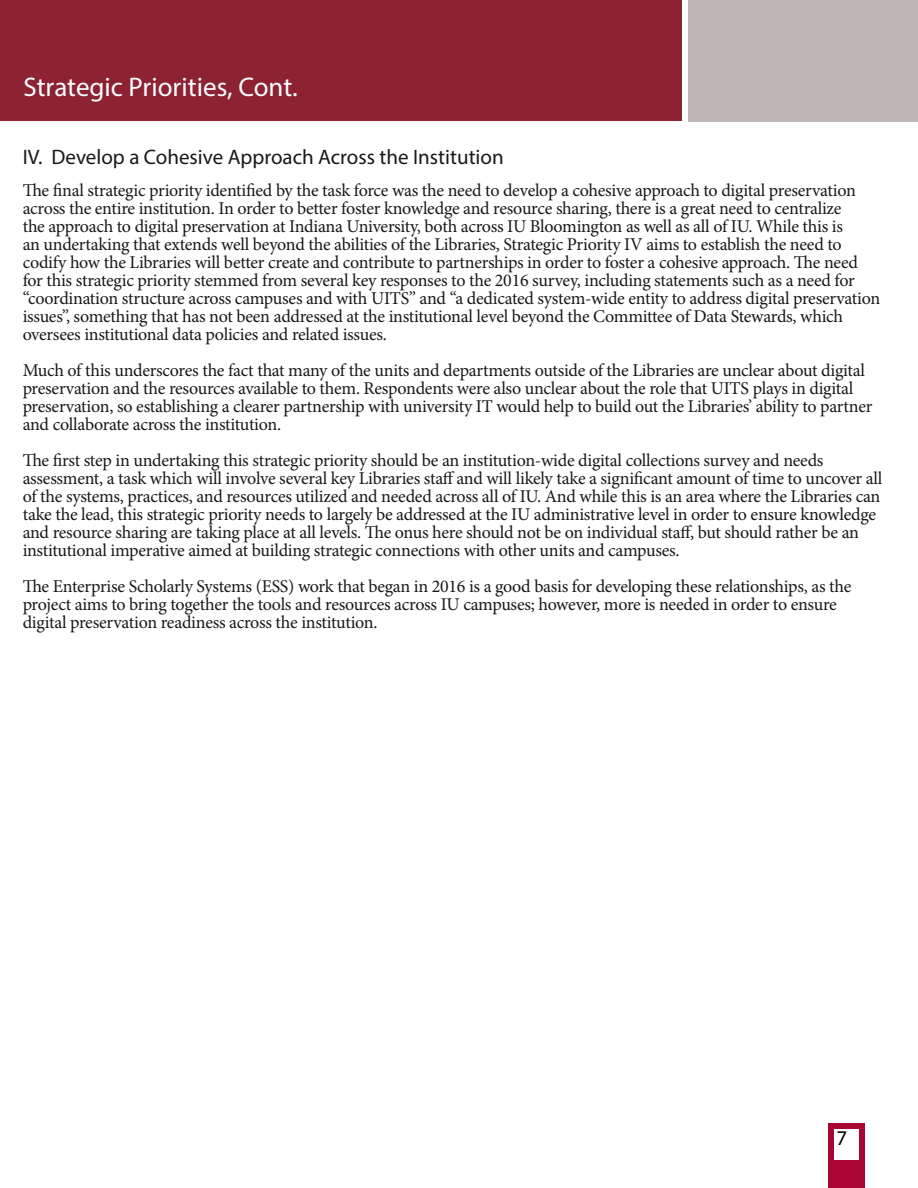
<style>
.page{position:relative;width:918px;height:1188px;background:#fff}
.page>*{position:absolute;margin:0;border:0;box-sizing:border-box;transform-origin:0 0}
.t1{font:27px "Myriad Pro";color:#fafdff}
.t2{font:21px "Myriad Pro";color:#19191a}
.t3{font:21px "Myriad Pro";color:#000}
.t4{font:18px/18px "Minion Pro";letter-spacing:-.015em;color:#19191a}
</style>
<div class="page">
<div style="left:0;top:0;width:682px;height:122px;background:#8c2232"></div>
<svg style="left:828px;top:1124px;width:36px;height:64px;fill:#a90533"></svg>
<div style="left:688px;top:0;width:230px;height:122px;background:#bbb5b4"></div>
<h1 class="t1" style="left:23px;top:70px;width:274px">Strategic Priorities, Cont.</h1>
<p class="t2" style="left:23px;top:144px;width:483px">IV. Develop a Cohesive Approach Across the Institution</p>
<p class="t4" style="left:23px;top:181px;width:859px">The final strategic priority identified by the task force was the need to develop a cohesive approach to digital preservation across the entire institution. In order to better foster knowledge and resource sharing, there is a great need to centralize<br>the approach to digital preservation at Indiana University, both across IU Bloomington as well as all of IU. While this is<br>an undertaking that extends well beyond the abilities of the Libraries, Strategic Priority IV aims to establish the need to codify how the Libraries will better create and contribute to partnerships in order to foster a cohesive approach. The need for this strategic priority stemmed from several key responses to the 2016 survey, including statements such as a need for “coordination structure across campuses and with UITS” and “a dedicated system-wide entity to address digital preservation issues”, something that has not been addressed at the institutional level beyond the Committee of Data Stewards, which oversees institutional data policies and related issues.</p>
<p class="t4" style="left:23px;top:361px;width:851px">Much of this underscores the fact that many of the units and departments outside of the Libraries are unclear about digital preservation and the resources available to them. Respondents were also unclear about the role that UITS plays in digital preservation, so establishing a clearer partnership with university IT would help to build out the Libraries’ ability to partner and collaborate across the institution.</p>
<p class="t4" style="left:23px;top:451px;width:861px">The first step in undertaking this strategic priority should be an institution-wide digital collections survey and needs assessment, a task which will involve several key Libraries staff and will likely take a significant amount of time to uncover all of the systems, practices, and resources utilized and needed across all of IU. And while this is an area where the Libraries can take the lead, this strategic priority needs to largely be addressed at the IU administrative level in order to ensure knowledge and resource sharing are taking place at all levels. The onus here should not be on individual staff, but should rather be an institutional imperative aimed at building strategic connections with other units and campuses.</p>
<p class="t4" style="left:23px;top:577px;width:830px">The Enterprise Scholarly Systems (ESS) work that began in 2016 is a good basis for developing these relationships, as the project aims to bring together the tools and resources across IU campuses; however, more is needed in order to ensure digital preservation readiness across the institution.</p>
<p class="t3" style="left:837px;top:1125px;width:12px">7</p>
</div>
